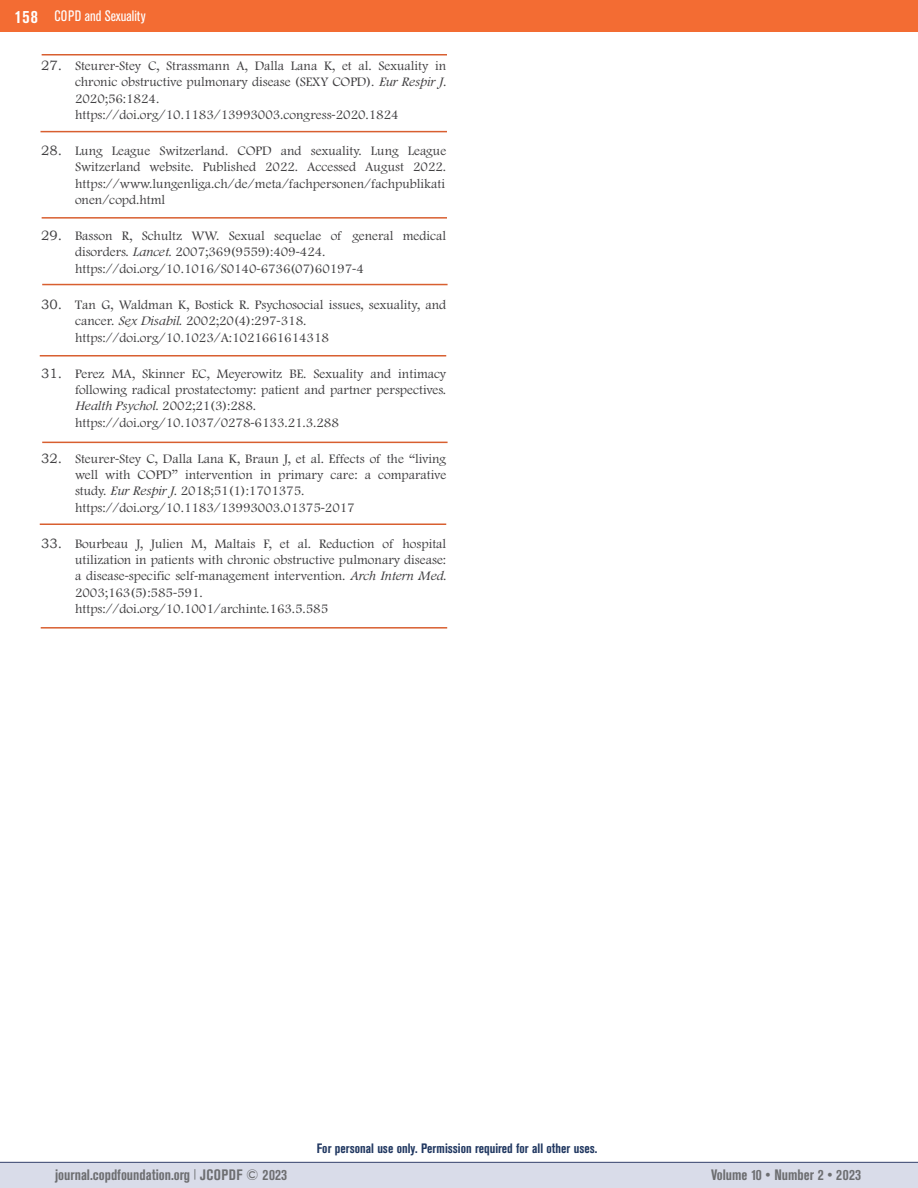
<style>
.page{position:relative;width:918px;height:1188px;background:#fff}
.page>*{position:absolute;margin:0;border:0;box-sizing:border-box;transform-origin:0 0}
.t1{font:700 condensed 15px "Akzidenz Grotesk BE";color:#6d6e71}
.t2{font:condensed 15px "Akzidenz Grotesk BE";color:#fff}
.t3{font:300 13.5px/16.2px "Footlight MT Pro";color:#414042}
.t4{font:700 condensed 13.5px "Akzidenz Grotesk BE";color:#213861}
.s1{font-weight:700;font-size:18px}
.s2{font-family:"Bookman Old Style";font-weight:400}
.s3{font-family:"Myriad Pro";font-weight:400}
.s4{font-style:italic}
</style>
<div class="page">
<div style="left:0;top:1162px;width:918px;height:26px;background:#d9dce9"></div>
<div style="left:0;top:0;width:918px;height:32px;background:#f36c33"></div>
<hr style="left:0;top:1162px;width:918px;height:1px;background:#34416b">
<hr style="left:40px;top:131px;width:407px;height:1px;background:#d85f30">
<hr style="left:42px;top:54px;width:405px;height:2px;background:#d85f30">
<hr style="left:42px;top:217px;width:405px;height:2px;background:#d85f30">
<hr style="left:42px;top:284px;width:406px;height:1px;background:#d85f30">
<hr style="left:42px;top:442px;width:406px;height:1px;background:#d85f30">
<hr style="left:40px;top:355px;width:406px;height:2px;background:#d85f30">
<hr style="left:40px;top:524px;width:406px;height:1px;background:#d85f30">
<hr style="left:41px;top:627px;width:406px;height:2px;background:#d85f30">
<p class="t2" style="left:15px;top:8px;width:132px"><span class="s1">158</span> COPD and Sexuality</p>
<p class="t3" style="left:75px;top:58px;width:373px;text-indent:-34px"><span class="s2">27.</span> Steurer<span class="s3">-</span>Stey C, Strassmann A, Dalla Lana K, et al. Sexuality in chronic obstructive pulmonary disease (SEXY COPD). <span class="s4">Eur Respir J</span>.<br>2020;56:1824. https://doi.org/10.1183/13993003.congress<span class="s3">-</span>2020.1824</p>
<p class="t3" style="left:75px;top:143px;width:373px;text-align:justify;text-indent:-34px"><span class="s2">28.</span> Lung League Switzerland. COPD and sexuality. Lung League Switzerland website. Published 2022. Accessed August 2022. https://www.lungenliga.ch/de/meta/fachpersonen/fachpublikati onen/copd.html</p>
<p class="t3" style="left:75px;top:228px;width:373px;text-indent:-34px"><span class="s2">29.</span> Basson R, Schultz WW. Sexual sequelae of general medical disorders. <span class="s4">Lancet</span>. 2007;369(9559):409<span class="s3">-</span>424. https://doi.org/10.1016/S0140<span class="s3">-</span>6736(07)60197<span class="s3">-</span>4</p>
<p class="t3" style="left:75px;top:297px;width:373px;text-indent:-34px"><span class="s2">30.</span> Tan G, Waldman K, Bostick R. Psychosocial issues, sexuality, and cancer. <span class="s4">Sex Disabil.</span> 2002;20(4):297<span class="s3">-</span>318. https://doi.org/10.1023/A:1021661614318</p>
<p class="t3" style="left:75px;top:366px;width:373px;text-indent:-34px"><span class="s2">31.</span> Perez MA, Skinner EC, Meyerowitz BE. Sexuality and intimacy following radical prostatectomy: patient and partner perspectives.<br><span class="s4">Health Psychol</span>. 2002;21(3):288. https://doi.org/10.1037/0278<span class="s3">-</span>6133.21.3.288</p>
<p class="t3" style="left:75px;top:451px;width:373px;text-indent:-34px"><span class="s2">32.</span> Steurer<span class="s3">-</span>Stey C, Dalla Lana K, Braun J, et al. Effects of the “living well with COPD” intervention in primary care: a comparative study. <span class="s4">Eur Respir J</span>. 2018;51(1):1701375. https://doi.org/10.1183/13993003.01375<span class="s3">-</span>2017</p>
<p class="t3" style="left:75px;top:536px;width:373px;text-indent:-34px"><span class="s2">33.</span> Bourbeau J, Julien M, Maltais F, et al. Reduction of hospital utilization in patients with chronic obstructive pulmonary disease: a disease<span class="s3">-</span>specific self<span class="s3">-</span>management intervention. <span class="s4">Arch Intern Med</span>.<br>2003;163(5):585<span class="s3">-</span>591. https://doi.org/10.1001/archinte.163.5.585</p>
<p class="t4" style="left:317px;top:1141px;width:282px">For personal use only. Permission required for all other uses.</p>
<p class="t1" style="left:55px;top:1166px;width:234px">journal.copdfoundation.org <sup>|</sup> JCOPDF © 2023</p>
<p class="t1" style="left:711px;top:1166px;width:151px">Volume 10 • Number 2 • 2023</p>
</div>
